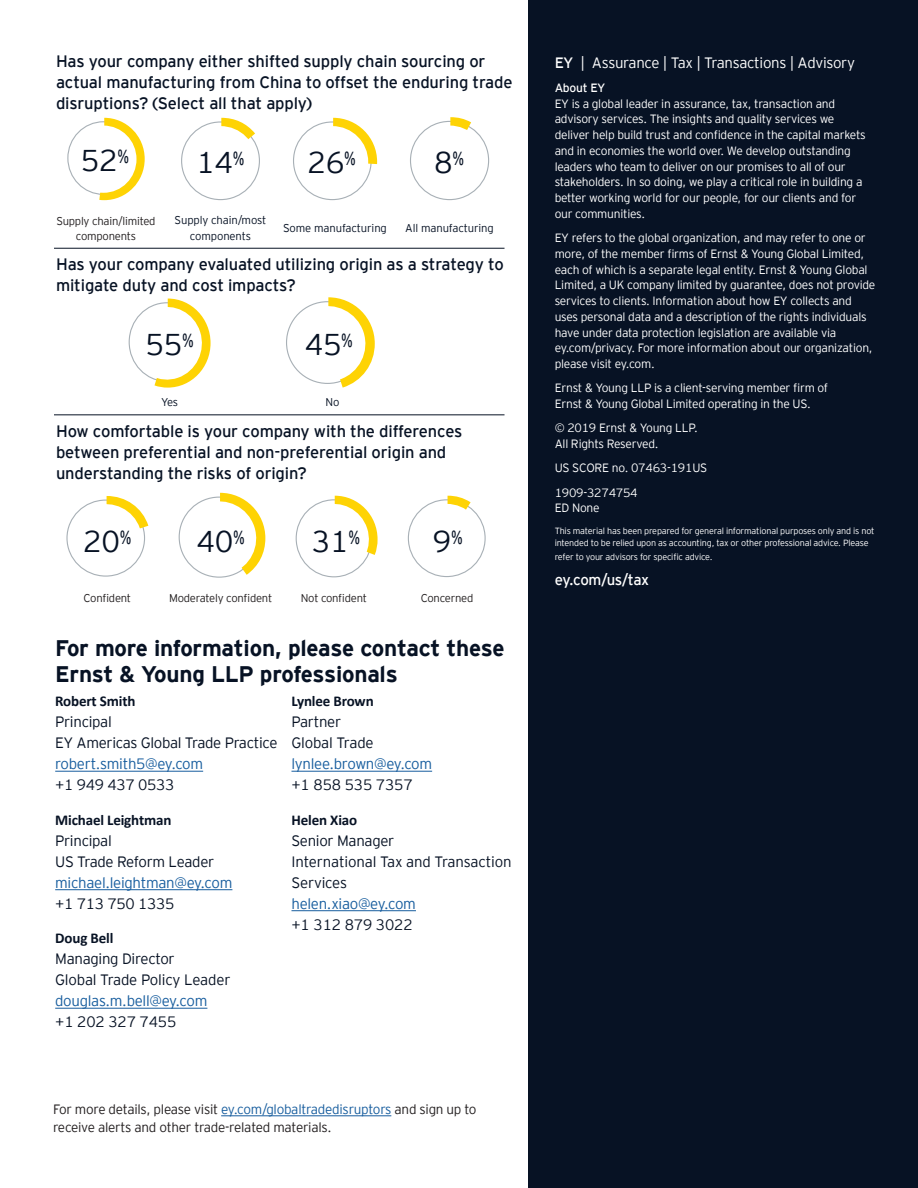
<style>
.page{position:relative;width:918px;height:1188px;background:#fff}
.page>*{position:absolute;margin:0;border:0;box-sizing:border-box;transform-origin:0 0}
.Body_copy{font:300 30px "EY Interstate";letter-spacing:-.01em;color:#071224}
.Headline_3{font:700 22.5px/25.5px "EY Interstate";letter-spacing:-.01em;color:#071224}
.qu1{font:16.5px/21px "EY Interstate";letter-spacing:-.01em;color:#071224}
.Body_copy-2{font:300 15px/21px "EY Interstate";letter-spacing:-.02em;color:#071224}
.EY{font:300 15px "EY Interstate";letter-spacing:-.02em;color:#fff}
.ey_com{font:15px "EY Interstate";letter-spacing:-.03em;color:#fff}
.Body_copy-3{font:300 13.5px/18px "EY Interstate";letter-spacing:-.02em;color:#231f20}
.t1{font:300 12px/15.8px "EY Interstate";letter-spacing:-.02em;color:#fff}
.about_ey{font:12px "EY Interstate";letter-spacing:-.02em;color:#fff}
.Body_copy-4{font:300 11.25px/15px "EY Interstate";letter-spacing:-.02em;color:#231f20;text-align:center}
.Body_copy-5{font:300 11.25px/15.8px "EY Interstate";letter-spacing:-.01em;color:#071224;text-align:center}
.t2{font:300 9px/13.2px "EY Interstate";letter-spacing:-.02em;color:#fff}
.s1{font-family:"Calibri";font-weight:700}
.s2{color:#175d9e}
.s3{font-weight:400}
</style>
<div class="page">
<svg style="left:295px;top:496px;width:83px;height:82px"></svg>
<svg style="left:178px;top:493px;width:87px;height:85px"></svg>
<svg style="left:66px;top:496px;width:82px;height:81px"></svg>
<div style="left:528px;top:0;width:390px;height:1188px;background:#071224"></div>
<hr style="left:54px;top:248px;width:451px;height:1px;background:#071224">
<hr style="left:54px;top:415px;width:451px;height:1px;background:#071224">
<svg style="left:128px;top:299px;width:83px;height:89px"></svg>
<svg style="left:286px;top:297px;width:89px;height:91px"></svg>
<svg style="left:448px;top:496px;width:23px;height:14px"></svg>
<div style="left:411px;top:504px;width:71px;height:71px;background:#fff;border-radius:50%"></div>
<svg style="left:99px;top:118px;width:46px;height:82px"></svg>
<div style="left:71px;top:126px;width:66px;height:67px;background:#fff;border-radius:50%"></div>
<svg style="left:221px;top:118px;width:34px;height:26px"></svg>
<div style="left:185px;top:126px;width:71px;height:72px;background:#fff;border-radius:50%"></div>
<svg style="left:333px;top:118px;width:44px;height:46px"></svg>
<div style="left:296px;top:126px;width:72px;height:72px;background:#fff;border-radius:50%"></div>
<svg style="left:450px;top:117px;width:21px;height:13px"></svg>
<div style="left:413px;top:126px;width:73px;height:72px;background:#fff;border-radius:50%"></div>
<hr style="left:221px;top:1116px;width:170px;height:1px;background:#175d9e">
<hr style="left:55px;top:771px;width:148px;height:1px;background:#175d9e">
<hr style="left:55px;top:889px;width:177px;height:1px;background:#175d9e">
<hr style="left:55px;top:1008px;width:152px;height:1px;background:#175d9e">
<hr style="left:291px;top:771px;width:141px;height:1px;background:#175d9e">
<hr style="left:291px;top:910px;width:125px;height:1px;background:#175d9e">
<p class="qu1" style="left:56px;top:50px;width:458px">Has your company either shifted supply chain sourcing or actual manufacturing from China to offset the enduring trade disruptions? (Select all that apply)</p>
<p class="Body_copy" style="left:81px;top:139px;width:50px">52<sup>%</sup></p>
<p class="Body_copy-4" style="left:56px;top:213px;width:101px">Supply chain/limited components</p>
<p class="Body_copy" style="left:196px;top:141px;width:50px">14<sup>%</sup></p>
<p class="Body_copy-5" style="left:175px;top:212px;width:93px">Supply chain/most components</p>
<p class="Body_copy" style="left:308px;top:141px;width:50px">26<sup>%</sup></p>
<p class="Body_copy-5" style="left:283px;top:220px;width:105px">Some manufacturing</p>
<p class="Body_copy" style="left:434px;top:141px;width:32px">8<sup>%</sup></p>
<p class="Body_copy-5" style="left:405px;top:220px;width:90px">All manufacturing</p>
<p class="qu1" style="left:56px;top:252px;width:449px">Has your company evaluated utilizing origin as a strategy to mitigate duty and cost impacts?</p>
<p class="Body_copy" style="left:145px;top:323px;width:50px">55<sup>%</sup></p>
<p class="Body_copy" style="left:305px;top:323px;width:50px">45<sup>%</sup></p>
<p class="Body_copy-5" style="left:161px;top:393px;width:19px">Yes</p>
<p class="Body_copy-5" style="left:325px;top:393px;width:15px">No</p>
<p class="qu1" style="left:56px;top:420px;width:408px">How comfortable is your company with the differences between preferential and non-preferential origin and understanding the risks of origin?</p>
<p class="Body_copy" style="left:83px;top:520px;width:50px">20<sup>%</sup></p>
<p class="Body_copy" style="left:196px;top:520px;width:50px">40<sup>%</sup></p>
<p class="Body_copy" style="left:312px;top:520px;width:50px">31<sup>%</sup></p>
<p class="Body_copy" style="left:433px;top:520px;width:32px">9<sup>%</sup></p>
<p class="Body_copy-4" style="left:84px;top:590px;width:49px">Confident</p>
<p class="Body_copy-4" style="left:169px;top:590px;width:105px">Moderately confident</p>
<p class="Body_copy-4" style="left:301px;top:590px;width:68px">Not confident</p>
<p class="Body_copy-4" style="left:421px;top:590px;width:54px">Concerned</p>
<p class="Headline_3" style="left:55px;top:634px;width:451px">For more information, please contact these<br>Ernst &amp; Young LLP professionals</p>
<p class="Body_copy-2" style="left:55px;top:690px;width:224px"><span class="s1">Robert Smith<br></span>Principal<br>EY Americas Global Trade Practice <span class="s2">robert.smith5@ey.com<br></span>+1 949 437 0533</p>
<p class="Body_copy-2" style="left:55px;top:808px;width:179px"><span class="s1">Michael Leightman<br></span>Principal<br>US Trade Reform Leader <span class="s2">michael.leightman@ey.com </span>+1 713 750 1335</p>
<p class="Body_copy-2" style="left:55px;top:927px;width:177px"><span class="s1">Doug Bell<br></span>Managing Director<br>Global Trade Policy Leader <span class="s2">douglas.m.bell@ey.com<br></span>+1 202 327 7455</p>
<p class="Body_copy-2" style="left:291px;top:690px;width:142px"><span class="s1">Lynlee Brown<br></span>Partner<br>Global Trade <span class="s2">lynlee.brown@ey.com </span>+1 858 535 7357</p>
<p class="Body_copy-2" style="left:291px;top:808px;width:222px"><span class="s1">Helen Xiao<br></span>Senior Manager<br>International Tax and Transaction<br>Services<br><span class="s2">helen.xiao@ey.com<br></span>+1 312 879 3022</p>
<p class="Body_copy-3" style="left:53px;top:1100px;width:425px">For more details, please visit <span class="s2">ey.com/globaltradedisruptors</span> and sign up to receive alerts and other trade-related materials.</p>
<p class="EY" style="left:555px;top:52px;width:302px"><span class="s3">EY</span> | Assurance | Tax | Transactions | Advisory</p>
<p class="about_ey" style="left:555px;top:79px;width:52px">About EY</p>
<p class="t1" style="left:555px;top:95px;width:313px">EY is a global leader in assurance, tax, transaction and advisory services. The insights and quality services we deliver help build trust and confidence in the capital markets and in economies the world over. We develop outstanding leaders who team to deliver on our promises to all of our stakeholders. In so doing, we play a critical role in building a better working world for our people, for our clients and for our communities.</p>
<p class="t1" style="left:555px;top:229px;width:322px">EY refers to the global organization, and may refer to one or more, of the member firms of Ernst &amp; Young Global Limited, each of which is a separate legal entity. Ernst &amp; Young Global Limited, a UK company limited by guarantee, does not provide services to clients. Information about how EY collects and uses personal data and a description of the rights individuals have under data protection legislation are available via ey.com/privacy. For more information about our organization, please visit ey.com.</p>
<p class="t1" style="left:555px;top:379px;width:275px">Ernst &amp; Young LLP is a client-serving member firm of<br>Ernst &amp; Young Global Limited operating in the US.</p>
<p class="t1" style="left:555px;top:419px;width:145px">© 2019 Ernst &amp; Young LLP.<br>All Rights Reserved.</p>
<p class="t1" style="left:555px;top:459px;width:154px">US SCORE no. 07463-191US</p>
<p class="t1" style="left:555px;top:484px;width:85px">1909-3274754<br>ED None</p>
<p class="t2" style="left:555px;top:523px;width:321px">This material has been prepared for general informational purposes only and is not intended to be relied upon as accounting, tax or other professional advice. Please refer to your advisors for specific advice.</p>
<p class="ey_com" style="left:555px;top:569px;width:96px">ey.com/us/tax</p>
</div>
